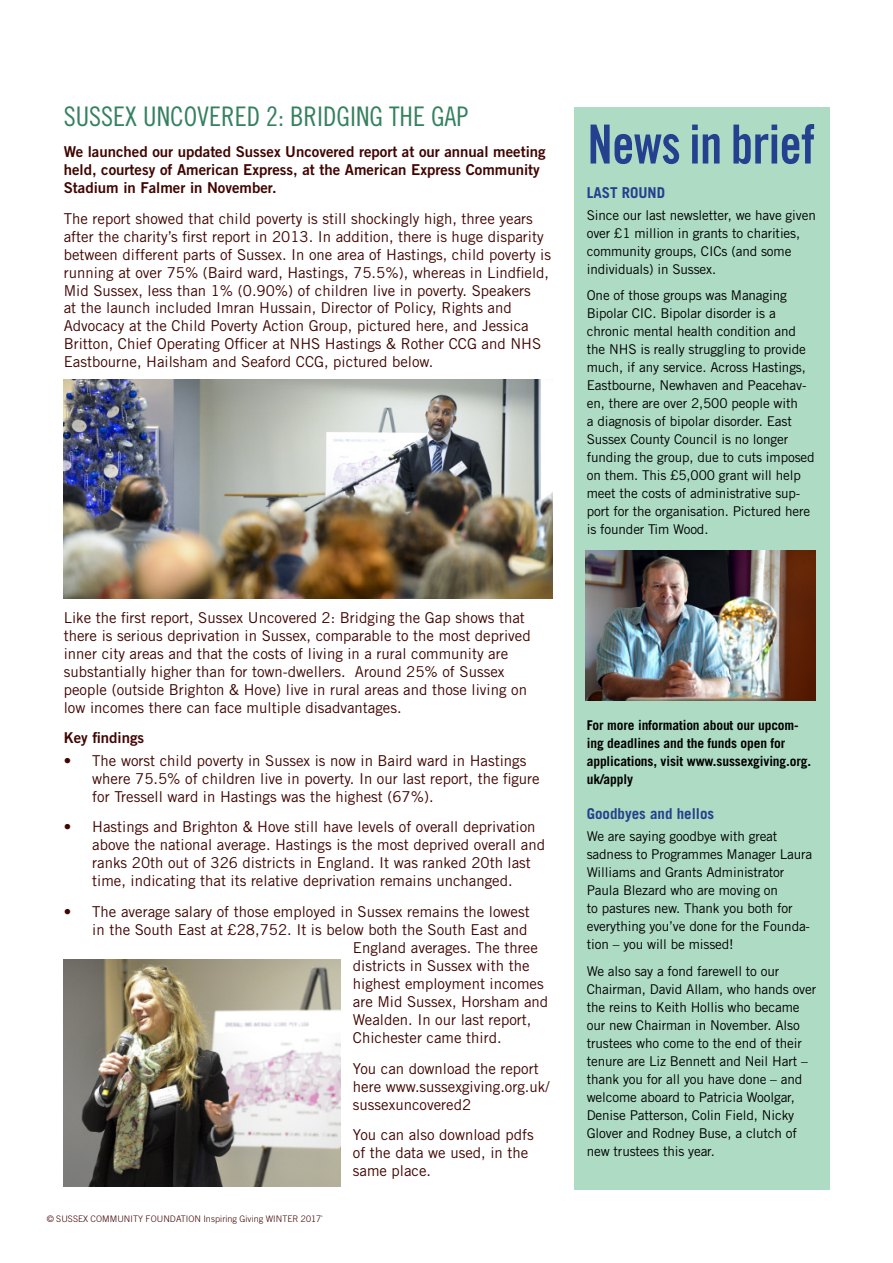
<style>
.page{position:relative;width:893px;height:1263px;background:#fff}
.page>*{position:absolute;margin:0;border:0;box-sizing:border-box;transform-origin:0 0}
.t1{font:54px "Trade Gothic LT Std Bd Cn 20";letter-spacing:-.01em;color:#25408e;scale:.93 1}
.t2{font:27px "Trade Gothic LT Std Cn 18";color:#35815f}
.t3{font:15px/18px "Trade Gothic LT Std";color:#400500}
.t4{font:15px/18px "Trade Gothic LT Std Bd 2";color:#400500}
.t5{font:700 15px "Trade Gothic LT Std";color:#25408e}
.t6{font:13.5px/18px "Trade Gothic LT Std";letter-spacing:-.01em;color:#000}
.t7{font:700 13.5px/18px "Trade Gothic LT Std";letter-spacing:-.01em;color:#000}
.t8{font:300 9px "Trade Gothic LT Std";letter-spacing:.01em;color:#400500}
</style>
<div class="page">
<div style="left:574px;top:108px;width:255px;height:1082px;background:#aedbc4"></div>
<img style="left:585px;top:551px;width:230px;height:149px">
<img style="left:64px;top:959px;width:276px;height:227px">
<img style="left:64px;top:379px;width:489px;height:220px">
<h2 class="t2" style="left:64px;top:106px;width:406px">SUSSEX UNCOVERED 2: BRIDGING THE GAP</h2>
<p class="t4" style="left:64px;top:144px;width:483px">We launched our updated Sussex Uncovered report at our annual meeting held, courtesy of American Express, at the American Express Community<br>Stadium in Falmer in November.</p>
<p class="t3" style="left:64px;top:210px;width:489px">The report showed that child poverty is still shockingly high, three years after the charity’s first report in 2013. In addition, there is huge disparity between different parts of Sussex. In one area of Hastings, child poverty is running at over 75% (Baird ward, Hastings, 75.5%), whereas in Lindfield, Mid Sussex, less than 1% (0.90%) of children live in poverty. Speakers<br>at the launch included Imran Hussain, Director of Policy, Rights and Advocacy at the Child Poverty Action Group, pictured here, and Jessica Britton, Chief Operating Officer at NHS Hastings &amp; Rother CCG and NHS Eastbourne, Hailsham and Seaford CCG, pictured below.</p>
<p class="t3" style="left:64px;top:610px;width:468px">Like the first report, Sussex Uncovered 2: Bridging the Gap shows that there is serious deprivation in Sussex, comparable to the most deprived inner city areas and that the costs of living in a rural community are substantially higher than for town-dwellers. Around 25% of Sussex people (outside Brighton &amp; Hove) live in rural areas and those living on low incomes there can face multiple disadvantages.</p>
<p class="t4" style="left:64px;top:730px;width:82px">Key findings</p>
<p class="t3" style="left:92px;top:752px;width:449px;text-indent:-28px">• The worst child poverty in Sussex is now in Baird ward in Hastings where 75.5% of children live in poverty. In our last report, the figure for Tressell ward in Hastings was the highest (67%).</p>
<p class="t3" style="left:92px;top:819px;width:454px;text-indent:-28px">• Hastings and Brighton &amp; Hove still have levels of overall deprivation above the national average. Hastings is the most deprived overall and ranks 20th out of 326 districts in England. It was ranked 20th last time, indicating that its relative deprivation remains unchanged.</p>
<p class="t3" style="left:64px;top:904px;width:467px">• The average salary of those employed in Sussex remains the lowest</p>
<p class="t3" style="left:92px;top:922px;width:437px">in the South East at £28,752. It is below both the South East and</p>
<p class="t3" style="left:353px;top:940px;width:186px">England averages. The three</p>
<p class="t3" style="left:353px;top:958px;width:178px">districts in Sussex with the</p>
<p class="t3" style="left:353px;top:976px;width:192px">highest employment incomes</p>
<p class="t3" style="left:353px;top:994px;width:197px">are Mid Sussex, Horsham and</p>
<p class="t3" style="left:353px;top:1012px;width:180px">Wealden. In our last report,</p>
<p class="t3" style="left:353px;top:1030px;width:150px">Chichester came third.</p>
<p class="t3" style="left:353px;top:1061px;width:198px">You can download the report here www.sussexgiving.org.uk/ sussexuncovered2</p>
<p class="t3" style="left:353px;top:1127px;width:182px">You can also download pdfs of the data we used, in the same place.</p>
<p class="t8" style="left:47px;top:1216px;width:278px">© SUSSEX COMMUNITY FOUNDATION Inspiring Giving WINTER 2017`</p>
<h1 class="t1" style="left:587px;top:113px;width:246px">News in brief</h1>
<p class="t5" style="left:586px;top:187px;width:80px">LAST ROUND</p>
<p class="t6" style="left:586px;top:207px;width:230px">Since our last newsletter, we have given over £1 million in grants to charities, community groups, CICs (and some individuals) in Sussex.</p>
<p class="t6" style="left:586px;top:288px;width:229px">One of those groups was Managing Bipolar CIC. Bipolar disorder is a chronic mental health condition and the NHS is really struggling to provide much, if any service. Across Hastings, Eastbourne, Newhaven and Peacehav&shy;en, there are over 2,500 people with<br>a diagnosis of bipolar disorder. East Sussex County Council is no longer funding the group, due to cuts imposed on them. This £5,000 grant will help meet the costs of administrative sup&shy;port for the organisation. Pictured here is founder Tim Wood.</p>
<p class="t7" style="left:586px;top:717px;width:226px">For more information about our upcom&shy;ing deadlines and the funds open for applications, visit www.sussexgiving.org. uk/apply</p>
<p class="t5" style="left:586px;top:808px;width:129px">Goodbyes and hellos</p>
<p class="t6" style="left:586px;top:829px;width:227px">We are saying goodbye with great sadness to Programmes Manager Laura Williams and Grants Administrator Paula Blezard who are moving on<br>to pastures new. Thank you both for everything you’ve done for the Founda&shy;tion – you will be missed!</p>
<p class="t6" style="left:586px;top:963px;width:231px">We also say a fond farewell to our Chairman, David Allam, who hands over the reins to Keith Hollis who became our new Chairman in November. Also trustees who come to the end of their tenure are Liz Bennett and Neil Hart – thank you for all you have done – and welcome aboard to Patricia Woolgar, Denise Patterson, Colin Field, Nicky Glover and Rodney Buse, a clutch of new trustees this year.</p>
</div>
